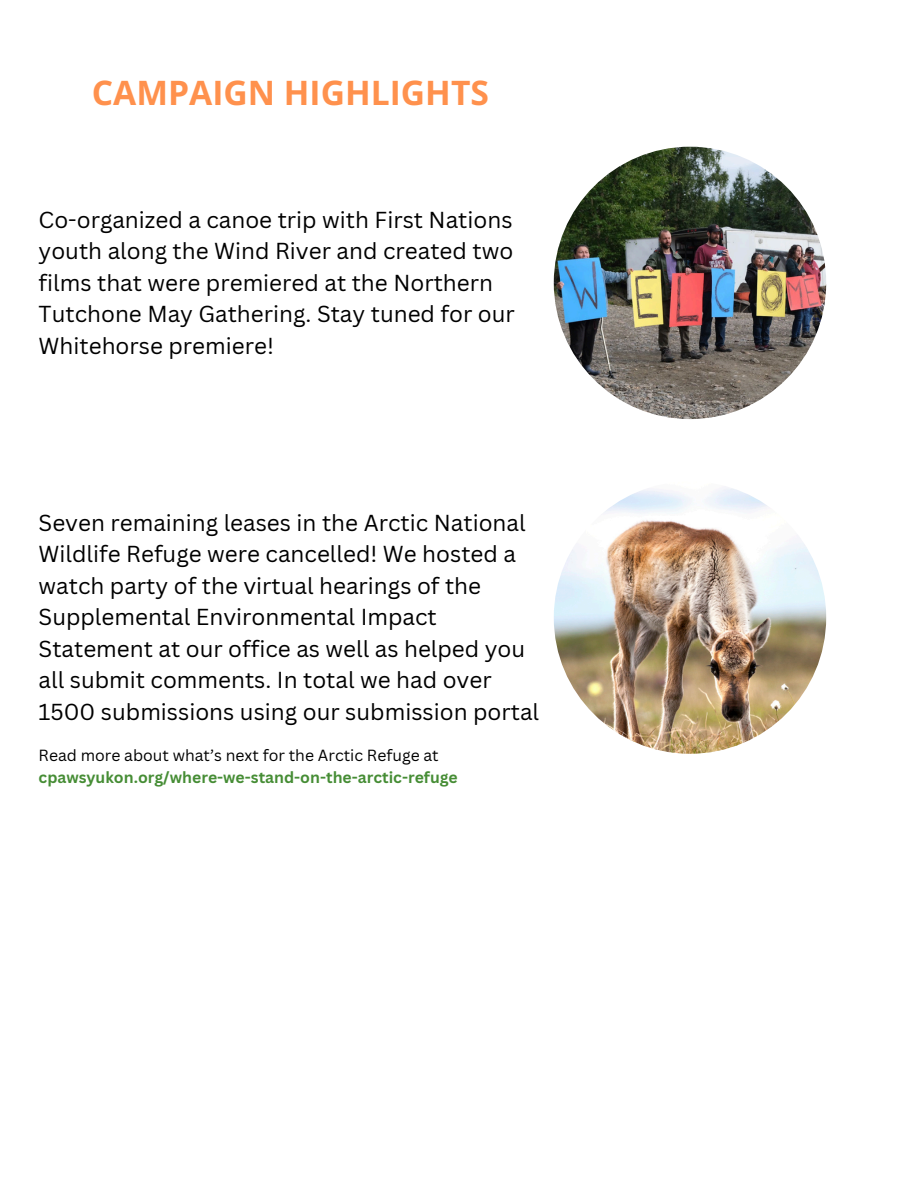
<style>
.page{position:relative;width:918px;height:1188px;background:#fff}
.page>*{position:absolute;margin:0;border:0;box-sizing:border-box;transform-origin:0 0}
.t1{font:700 33.6px "Open Sans";color:#ff914d}
.t2{font:22.5px/31.5px "Canva Sans";color:#000}
.t3{font:700 15.75px/21.3px "Canva Sans";color:#468d35}
.s1{font-weight:400;color:#000}
</style>
<div class="page">
<img style="left:554px;top:147px;width:272px;height:272px;border-radius:50%">
<img style="left:554px;top:481px;width:272px;height:273px;border-radius:50%">
<h2 class="t1" style="left:92px;top:69px;width:399px">CAMPAIGN HIGHLIGHTS</h2>
<p class="t2" style="left:39px;top:203px;width:478px">Co-organized a canoe trip with First Nations youth along the Wind River and created two films that were premiered at the Northern Tutchone May Gathering. Stay tuned for our Whitehorse premiere!</p>
<p class="t2" style="left:39px;top:506px;width:502px">Seven remaining leases in the Arctic National Wildlife Refuge were cancelled! We hosted a watch party of the virtual hearings of the Supplemental Environmental Impact Statement at our office as well as helped you all submit comments. In total we had over 1500 submissions using our submission portal</p>
<p class="t3" style="left:39px;top:744px;width:421px"><span class="s1">Read more about what’s next for the Arctic Refuge at </span>cpawsyukon.org/where-we-stand-on-the-arctic-refuge</p>
</div>
